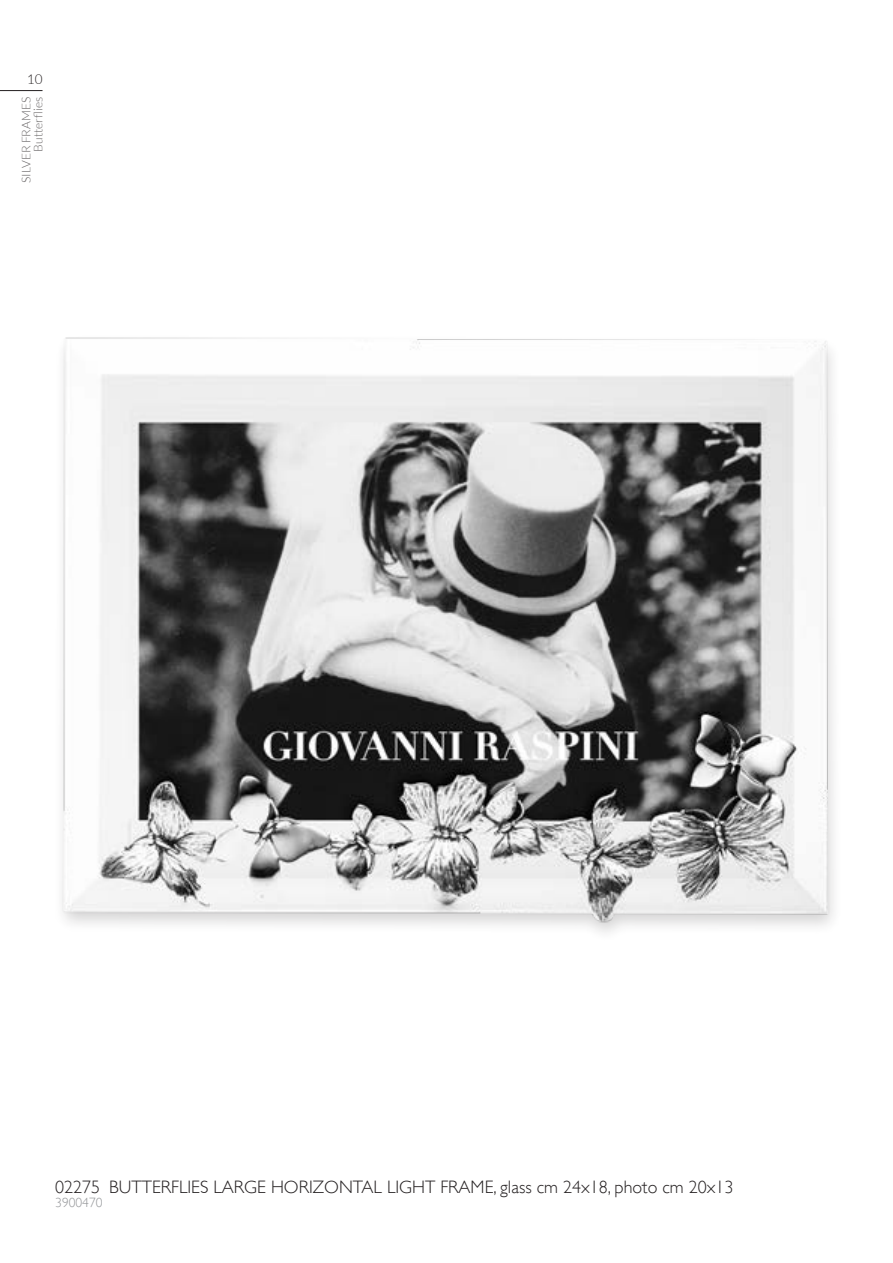
<style>
.page{position:relative;width:893px;height:1263px;background:#fff}
.page>*{position:absolute;margin:0;border:0;box-sizing:border-box;transform-origin:0 0}
.t1{font:300 18px "Gill Sans";color:#231f20}
.t2{font:300 13.5px "Gill Sans";color:#939598}
.t3{font:300 13.5px "Lato";color:#231f20}
.t4{font:300 12px/12px "Lato";color:#231f20;text-align:right}
</style>
<div class="page">
<hr style="left:0;top:90px;width:43px;height:1px;background:#231f20">
<img style="left:62px;top:337px;width:772px;height:596px">
<p class="t3" style="left:27px;top:72px;width:17px">10</p>
<p class="t4" style="left:20px;top:183px;width:88px;rotate:-90deg">SILVER FRAMES<br>Butterflies</p>
<p class="t1" style="left:55px;top:1173px;width:680px">02275 BUTTERFLIES LARGE HORIZONTAL LIGHT FRAME, glass cm 24x18, photo cm 20x13</p>
<p class="t2" style="left:55px;top:1192px;width:49px">3900470</p>
</div>
